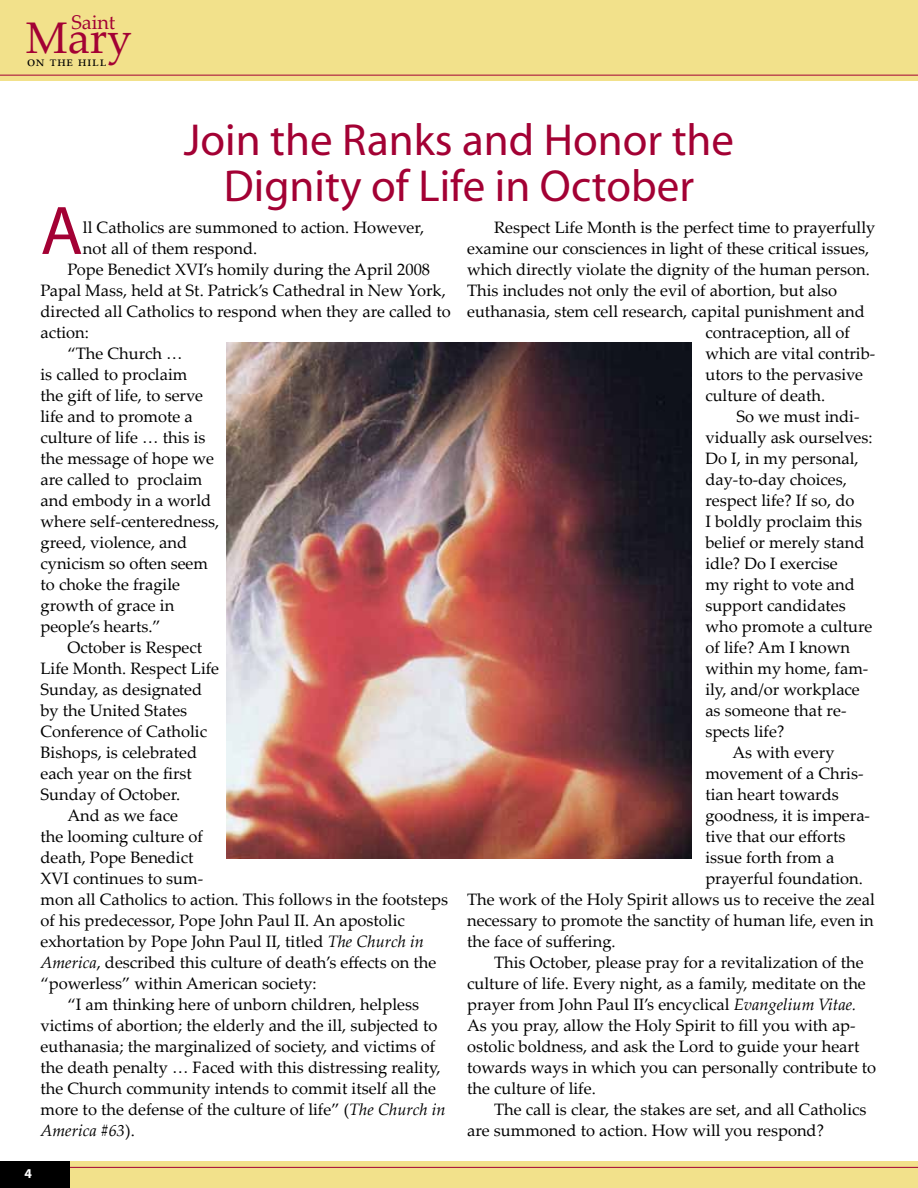
<style>
.page{position:relative;width:918px;height:1188px;background:#fff}
.page>*{position:absolute;margin:0;border:0;box-sizing:border-box;transform-origin:0 0}
.t1{font:69.3px "Myriad";color:#a30134}
.t2{font:45px/46.5px "Myriad";color:#a30134;text-align:center}
.t3{font:44.25px "Palatino Linotype";color:#a30134}
.t4{font:19.8px "Palatino Linotype";color:#a30134}
.t5{font:16.5px "Palatino Linotype";color:#000}
.t6{font:italic 16.5px "Palatino Linotype";color:#000}
.t7{font:14.25px "Palatino Linotype";color:#000}
.t8{font:700 13.5px "Myriad";color:#fff}
.s1{font-style:italic}
.s2{font-style:normal}
</style>
<div class="page">
<div style="left:0;top:1161px;width:918px;height:27px;background:#f2e18b"></div>
<hr style="left:0;top:1167px;width:918px;height:1px;background:#a30134">
<div style="left:0;top:1161px;width:70px;height:27px;background:#000"></div>
<div style="left:0;top:0;width:918px;height:81px;background:#f2e18b"></div>
<hr style="left:0;top:75px;width:918px;height:1px;background:#a30134">
<img style="left:226px;top:343px;width:466px;height:516px">
<p class="t4" style="left:71px;top:8px;width:46px">Saint</p>
<p class="t7" style="left:27px;top:51px;width:81px">on the hill</p>
<h3 class="t3" style="left:26px;top:7px;width:108px">Mary</h3>
<h2 class="t2" style="left:184px;top:119px;width:552px">Join the Ranks and Honor the<br>Dignity of Life in October</h2>
<h1 class="t1" style="left:40px;top:196px;width:44px">A</h1>
<p class="t5" style="left:83px;top:216px;width:343px">ll Catholics are summoned to action. However,</p>
<p class="t5" style="left:83px;top:237px;width:176px">not all of them respond.</p>
<p class="t5" style="left:67px;top:258px;width:364px">Pope Benedict XVI’s homily during the April 2008</p>
<p class="t5" style="left:41px;top:279px;width:407px">Papal Mass, held at St. Patrick’s Cathedral in New York,</p>
<p class="t5" style="left:41px;top:300px;width:412px">directed all Catholics to respond when they are called to</p>
<p class="t5" style="left:41px;top:321px;width:50px">action:</p>
<p class="t5" style="left:67px;top:342px;width:117px">“The Church …</p>
<p class="t5" style="left:41px;top:363px;width:148px">is called to proclaim</p>
<p class="t5" style="left:41px;top:384px;width:164px">the gift of life, to serve</p>
<p class="t5" style="left:41px;top:405px;width:154px">life and to promote a</p>
<p class="t5" style="left:41px;top:426px;width:167px">culture of life … this is</p>
<p class="t5" style="left:41px;top:447px;width:175px">the message of hope we</p>
<p class="t5" style="left:41px;top:468px;width:163px">are called to proclaim</p>
<p class="t5" style="left:41px;top:489px;width:172px">and embody in a world</p>
<p class="t5" style="left:41px;top:510px;width:180px">where self-centeredness,</p>
<p class="t5" style="left:41px;top:531px;width:148px">greed, violence, and</p>
<p class="t5" style="left:41px;top:552px;width:169px">cynicism so often seem</p>
<p class="t5" style="left:41px;top:573px;width:141px">to choke the fragile</p>
<p class="t5" style="left:41px;top:594px;width:135px">growth of grace in</p>
<p class="t5" style="left:41px;top:615px;width:122px">people’s hearts.”</p>
<p class="t5" style="left:67px;top:636px;width:136px">October is Respect</p>
<p class="t5" style="left:41px;top:657px;width:180px">Life Month. Respect Life</p>
<p class="t5" style="left:41px;top:678px;width:163px">Sunday, as designated</p>
<p class="t5" style="left:41px;top:699px;width:148px">by the United States</p>
<p class="t5" style="left:41px;top:720px;width:168px">Conference of Catholic</p>
<p class="t5" style="left:41px;top:741px;width:158px">Bishops, is celebrated</p>
<p class="t5" style="left:41px;top:762px;width:153px">each year on the first</p>
<p class="t5" style="left:41px;top:783px;width:141px">Sunday of October.</p>
<p class="t5" style="left:67px;top:804px;width:112px">And as we face</p>
<p class="t5" style="left:41px;top:825px;width:164px">the looming culture of</p>
<p class="t5" style="left:41px;top:846px;width:154px">death, Pope Benedict</p>
<p class="t5" style="left:41px;top:867px;width:164px">XVI continues to sum-</p>
<p class="t5" style="left:41px;top:888px;width:409px">mon all Catholics to action. This follows in the footsteps</p>
<p class="t5" style="left:41px;top:909px;width:366px">of his predecessor, Pope John Paul II. An apostolic</p>
<p class="t5" style="left:41px;top:930px;width:385px">exhortation by Pope John Paul II, titled <span class="s1">The Church in</span></p>
<p class="t5" style="left:41px;top:951px;width:397px"><span class="s1">America</span>, described this culture of death’s effects on the</p>
<p class="t5" style="left:41px;top:972px;width:278px">“powerless” within American society:</p>
<p class="t5" style="left:67px;top:993px;width:353px">“I am thinking here of unborn children, helpless</p>
<p class="t5" style="left:41px;top:1014px;width:398px">victims of abortion; the elderly and the ill, subjected to</p>
<p class="t5" style="left:41px;top:1035px;width:396px">euthanasia; the marginalized of society, and victims of</p>
<p class="t5" style="left:41px;top:1056px;width:402px">the death penalty … Faced with this distressing reality,</p>
<p class="t5" style="left:41px;top:1077px;width:397px">the Church community intends to commit itself all the</p>
<p class="t5" style="left:41px;top:1098px;width:407px">more to the defense of the culture of life” (<span class="s1">The Church in</span></p>
<p class="t6" style="left:41px;top:1119px;width:96px">America #63<span class="s2">).</span></p>
<p class="t5" style="left:494px;top:216px;width:383px">Respect Life Month is the perfect time to prayerfully</p>
<p class="t5" style="left:467px;top:237px;width:404px">examine our consciences in light of these critical issues,</p>
<p class="t5" style="left:467px;top:258px;width:404px">which directly violate the dignity of the human person.</p>
<p class="t5" style="left:467px;top:279px;width:372px">This includes not only the evil of abortion, but also</p>
<p class="t5" style="left:467px;top:300px;width:399px">euthanasia, stem cell research, capital punishment and</p>
<p class="t5" style="left:705px;top:321px;width:146px">contraception, all of</p>
<p class="t5" style="left:705px;top:342px;width:171px">which are vital contrib-</p>
<p class="t5" style="left:705px;top:363px;width:159px">utors to the pervasive</p>
<p class="t5" style="left:705px;top:384px;width:121px">culture of death.</p>
<p class="t5" style="left:737px;top:405px;width:125px">So we must indi-</p>
<p class="t5" style="left:705px;top:426px;width:169px">vidually ask ourselves:</p>
<p class="t5" style="left:705px;top:447px;width:155px">Do I, in my personal,</p>
<p class="t5" style="left:705px;top:468px;width:143px">day-to-day choices,</p>
<p class="t5" style="left:705px;top:489px;width:151px">respect life? If so, do</p>
<p class="t5" style="left:705px;top:510px;width:158px">I boldly proclaim this</p>
<p class="t5" style="left:705px;top:531px;width:161px">belief or merely stand</p>
<p class="t5" style="left:705px;top:552px;width:134px">idle? Do I exercise</p>
<p class="t5" style="left:705px;top:573px;width:151px">my right to vote and</p>
<p class="t5" style="left:705px;top:594px;width:142px">support candidates</p>
<p class="t5" style="left:705px;top:615px;width:169px">who promote a culture</p>
<p class="t5" style="left:705px;top:636px;width:146px">of life? Am I known</p>
<p class="t5" style="left:705px;top:657px;width:165px">within my home, fam-</p>
<p class="t5" style="left:705px;top:678px;width:156px">ily, and/or workplace</p>
<p class="t5" style="left:705px;top:699px;width:143px">as someone that re-</p>
<p class="t5" style="left:705px;top:720px;width:80px">spects life?</p>
<p class="t5" style="left:732px;top:741px;width:104px">As with every</p>
<p class="t5" style="left:705px;top:762px;width:160px">movement of a Chris-</p>
<p class="t5" style="left:705px;top:783px;width:135px">tian heart towards</p>
<p class="t5" style="left:705px;top:804px;width:166px">goodness, it is impera-</p>
<p class="t5" style="left:705px;top:825px;width:142px">tive that our efforts</p>
<p class="t5" style="left:705px;top:846px;width:130px">issue forth from a</p>
<p class="t5" style="left:705px;top:867px;width:159px">prayerful foundation.</p>
<p class="t5" style="left:467px;top:888px;width:409px">The work of the Holy Spirit allows us to receive the zeal</p>
<p class="t5" style="left:467px;top:909px;width:408px">necessary to promote the sanctity of human life, even in</p>
<p class="t5" style="left:467px;top:930px;width:150px">the face of suffering.</p>
<p class="t5" style="left:494px;top:951px;width:371px">This October, please pray for a revitalization of the</p>
<p class="t5" style="left:467px;top:972px;width:400px">culture of life. Every night, as a family, meditate on the</p>
<p class="t5" style="left:467px;top:993px;width:391px">prayer from John Paul II’s encyclical <span class="s1">Evangelium Vitae.</span></p>
<p class="t5" style="left:467px;top:1014px;width:390px">As you pray, allow the Holy Spirit to fill you with ap-</p>
<p class="t5" style="left:467px;top:1035px;width:394px">ostolic boldness, and ask the Lord to guide your heart</p>
<p class="t5" style="left:467px;top:1056px;width:411px">towards ways in which you can personally contribute to</p>
<p class="t5" style="left:467px;top:1077px;width:130px">the culture of life.</p>
<p class="t5" style="left:494px;top:1098px;width:374px">The call is clear, the stakes are set, and all Catholics</p>
<p class="t5" style="left:467px;top:1119px;width:358px">are summoned to action. How will you respond?</p>
<p class="t8" style="left:24px;top:1166px;width:16px">44</p>
</div>
